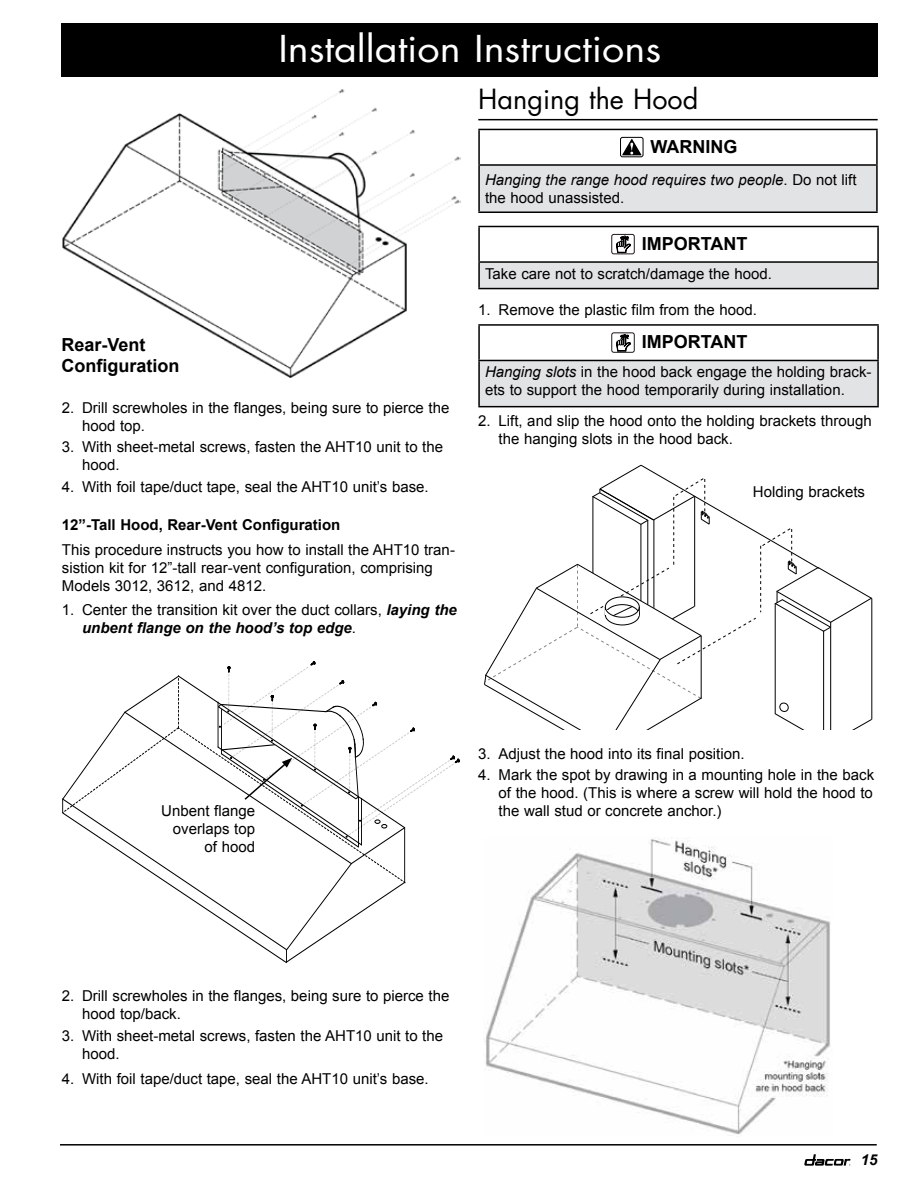
<style>
.page{position:relative;width:918px;height:1188px;background:#fff}
.page>*{position:absolute;margin:0;border:0;box-sizing:border-box;transform-origin:0 0}
.t1{font:36px "Futura Std";color:#fff;scale:1.1 1}
.t2{font:27px "Futura Std";color:#000}
.t3{font:700 18px/21.6px "Arial";color:#000}
.t4{font:15px/18px "Arial";color:#000}
.t5{font:italic 15px/18px "Arial";color:#000}
.t6{font:700 15px "Arial";color:#000}
.t7{font:italic 700 15px "Arial";color:#000}
.s1{font-weight:700;font-style:italic}
.s2{font-style:normal}
.s3{font-style:italic}
</style>
<div class="page">
<svg style="left:804px;top:1154px;width:46px;height:12px"></svg>
<hr style="left:60px;top:1144px;width:817px;height:2px;background:#000">
<div style="left:61px;top:23px;width:817px;height:54px;background:#000"></div>
<svg style="left:62px;top:661px;width:398px;height:303px"></svg>
<img style="left:62px;top:89px;width:398px;height:289px">
<hr style="left:478px;top:119px;width:400px;height:1px;background:#000">
<div style="left:479px;top:165px;width:398px;height:47px;background:#e2e3e4"></div>
<hr style="left:478px;top:129px;width:400px;height:1px;background:#000">
<hr style="left:478px;top:130px;width:2px;height:34px;background:#000">
<hr style="left:876px;top:130px;width:2px;height:34px;background:#000">
<hr style="left:478px;top:164px;width:400px;height:2px;background:#000">
<hr style="left:478px;top:166px;width:2px;height:45px;background:#000">
<hr style="left:876px;top:166px;width:2px;height:45px;background:#000">
<hr style="left:478px;top:211px;width:400px;height:2px;background:#000">
<div style="left:620px;top:137px;width:23px;height:20px;border:1px solid #000;border-radius:2px"></div>
<svg style="left:622px;top:139px;width:20px;height:16px"></svg>
<div style="left:479px;top:262px;width:399px;height:27px;background:#e2e3e4"></div>
<hr style="left:478px;top:226px;width:401px;height:1px;background:#000">
<hr style="left:478px;top:227px;width:2px;height:34px;background:#000">
<hr style="left:877px;top:227px;width:2px;height:34px;background:#000">
<hr style="left:478px;top:261px;width:401px;height:2px;background:#000">
<hr style="left:478px;top:263px;width:2px;height:25px;background:#000">
<hr style="left:877px;top:263px;width:2px;height:25px;background:#000">
<hr style="left:478px;top:288px;width:401px;height:1px;background:#000">
<div style="left:611px;top:234px;width:24px;height:20px;border:1px solid #1f191a;border-radius:2px"></div>
<svg style="left:616px;top:236px;width:15px;height:19px"></svg>
<div style="left:479px;top:360px;width:399px;height:47px;background:#e2e3e4"></div>
<hr style="left:478px;top:324px;width:401px;height:2px;background:#000">
<hr style="left:478px;top:326px;width:2px;height:34px;background:#000">
<hr style="left:877px;top:326px;width:2px;height:34px;background:#000">
<hr style="left:478px;top:360px;width:401px;height:1px;background:#000">
<hr style="left:478px;top:361px;width:2px;height:45px;background:#000">
<hr style="left:877px;top:361px;width:2px;height:45px;background:#000">
<hr style="left:478px;top:406px;width:401px;height:1px;background:#000">
<div style="left:611px;top:332px;width:24px;height:21px;border:1px solid #1f191a;border-radius:2px"></div>
<svg style="left:616px;top:334px;width:15px;height:19px"></svg>
<svg style="left:484px;top:464px;width:389px;height:265px"></svg>
<img style="left:485px;top:838px;width:346px;height:297px">
<h1 class="t1" style="left:278px;top:26px;width:349px">Installation Instructions</h1>
<p class="t3" style="left:61px;top:334px;width:119px">Rear-Vent<br>Configuration</p>
<p class="t4" style="left:82px;top:399px;width:369px;text-indent:-20px">2. Drill screwholes in the flanges, being sure to pierce the hood top.</p>
<p class="t4" style="left:82px;top:438px;width:363px;text-indent:-20px">3. With sheet-metal screws, fasten the AHT10 unit to the hood.</p>
<p class="t4" style="left:62px;top:477px;width:368px">4. With foil tape/duct tape, seal the AHT10 unit’s base.</p>
<p class="t6" style="left:62px;top:515px;width:280px">12”-Tall Hood, Rear-Vent Configuration</p>
<p class="t4" style="left:62px;top:540px;width:395px">This procedure instructs you how to install the AHT10 tran&shy;sistion kit for 12”-tall rear-vent configuration, comprising<br>Models 3012, 3612, and 4812.</p>
<p class="t4" style="left:82px;top:601px;width:376px;text-indent:-20px">1. Center the transition kit over the duct collars, <span class="s1">laying the unbent flange on the hood’s top edge</span>.</p>
<h2 class="t2" style="left:478px;top:82px;width:222px">Hanging the Hood</h2>
<p class="t3" style="left:651px;top:136px;width:88px">WARNING</p>
<p class="t5" style="left:485px;top:171px;width:373px">Hanging the range hood requires two people<span class="s2">. Do not lift the hood unassisted.</span></p>
<p class="t3" style="left:642px;top:234px;width:107px">IMPORTANT</p>
<p class="t4" style="left:485px;top:265px;width:288px">Take care not to scratch/damage the hood.</p>
<p class="t4" style="left:478px;top:301px;width:280px">1. Remove the plastic film from the hood.</p>
<p class="t3" style="left:642px;top:332px;width:107px">IMPORTANT</p>
<p class="t4" style="left:485px;top:363px;width:388px"><span class="s3">Hanging slots</span> in the hood back engage the holding brack&shy;ets to support the hood temporarily during installation.</p>
<p class="t4" style="left:499px;top:412px;width:375px;text-indent:-20px">2. Lift, and slip the hood onto the holding brackets through the hanging slots in the hood back.</p>
<p class="t4" style="left:753px;top:483px;width:114px">Holding brackets</p>
<p class="t4" style="left:161px;top:802px;width:95px;text-align:right">Unbent flange overlaps top of hood</p>
<p class="t4" style="left:478px;top:745px;width:268px">3. Adjust the hood into its final position.</p>
<p class="t4" style="left:499px;top:766px;width:377px;text-align:justify;text-indent:-20px">4. Mark the spot by drawing in a mounting hole in the back of the hood. (This is where a screw will hold the hood to the wall stud or concrete anchor.)</p>
<p class="t4" style="left:82px;top:987px;width:369px;text-indent:-20px">2. Drill screwholes in the flanges, being sure to pierce the hood top/back.</p>
<p class="t4" style="left:82px;top:1026px;width:363px;text-indent:-20px">3. With sheet-metal screws, fasten the AHT10 unit to the hood.</p>
<p class="t4" style="left:62px;top:1070px;width:368px">4. With foil tape/duct tape, seal the AHT10 unit’s base.</p>
<p class="t7" style="left:861px;top:1150px;width:18px">15</p>
</div>
